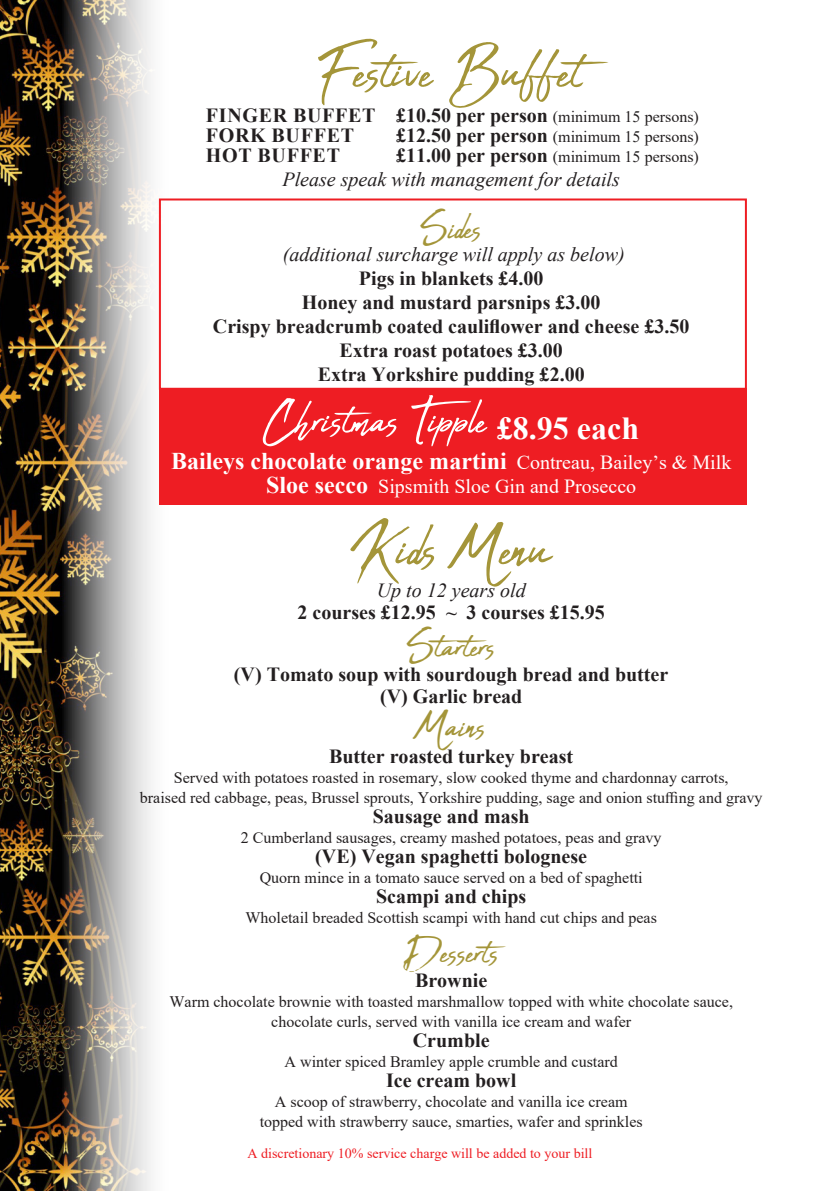
<style>
.page{position:relative;width:840px;height:1191px;background:#fff}
.page>*{position:absolute;margin:0;border:0;box-sizing:border-box;transform-origin:0 0}
.t1{font:76px "Abuget";color:#a49539}
.t2{font:60px "Abuget";color:#fff}
.t3{font:48px "Abuget";color:#a49539}
.t4{font:700 24px "Times New Roman";color:#fff}
.t5{font:700 20px "Times New Roman";color:#231f20}
.t6{font:italic 20px "Times New Roman";color:#231f20}
.t7{font:700 20px "Times New Roman";letter-spacing:.035em;color:#231f20}
.t8{font:20px "Times New Roman";color:#fff}
.t9{font:16px "Times New Roman";color:#231f20}
.t10{font:14px "Times New Roman";color:#ee1d23}
.s1{font-weight:400;font-size:16px}
.s2{font-weight:700;font-size:20px}
.s3{font-family:"Times New Roman";font-weight:700;font-size:32px}
.s4{font-weight:400;font-size:20px}
.s5{font-weight:700;font-size:24px}
</style>
<div class="page">
<img style="left:0;top:0;width:159px;height:1191px">
<div style="left:159px;top:388px;width:587px;height:117px;background:#ee1d23"></div>
<div style="left:159px;top:198px;width:587px;height:192px;border:2px solid #ee1d23"></div>
<p class="t1" style="left:319px;top:28px;width:265px">Festive Buffet</p>
<p class="t7" style="left:206px;top:100px;width:494px">FINGER BUFFET £10.50 per person <span class="s1">(minimum 15 persons)</span></p>
<p class="t7" style="left:206px;top:120px;width:149px">FORK BUFFET</p>
<p class="t9" style="left:396px;top:125px;width:304px"><span class="s2">£12.50 per person</span> (minimum 15 persons)</p>
<p class="t7" style="left:206px;top:140px;width:135px">HOT BUFFET</p>
<p class="t9" style="left:396px;top:145px;width:304px"><span class="s2">£11.00 per person</span> (minimum 15 persons)</p>
<p class="t6" style="left:282px;top:165px;width:339px">Please speak with management for details</p>
<p class="t3" style="left:420px;top:201px;width:63px">Sides</p>
<p class="t6" style="left:282px;top:240px;width:343px">(additional surcharge will apply as below)</p>
<p class="t5" style="left:358px;top:264px;width:186px">Pigs in blankets £4.00</p>
<p class="t5" style="left:302px;top:288px;width:300px">Honey and mustard parsnips £3.00</p>
<p class="t5" style="left:213px;top:312px;width:478px">Crispy breadcrumb coated cauliflower and cheese £3.50</p>
<p class="t5" style="left:339px;top:336px;width:225px">Extra roast potatoes £3.00</p>
<p class="t5" style="left:317px;top:360px;width:268px">Extra Yorkshire pudding £2.00</p>
<p class="t2" style="left:263px;top:386px;width:377px">Christmas Tipple <span class="s3">£8.95 each</span></p>
<p class="t4" style="left:171px;top:443px;width:561px">Baileys chocolate orange martini <span class="s4">Contreau, Bailey’s &amp; Milk</span></p>
<p class="t8" style="left:266px;top:472px;width:371px"><span class="s5">Sloe secco</span> Sipsmith Sloe Gin and Prosecco</p>
<p class="t1" style="left:351px;top:505px;width:202px">Kids Menu</p>
<p class="t6" style="left:376px;top:576px;width:150px">Up to 12 years old</p>
<p class="t5" style="left:297px;top:598px;width:309px">2 courses £12.95 ~ 3 courses £15.95</p>
<p class="t3" style="left:406px;top:619px;width:90px">Starters</p>
<p class="t5" style="left:234px;top:660px;width:435px">(V) Tomato soup with sourdough bread and butter</p>
<p class="t5" style="left:380px;top:682px;width:144px">(V) Garlic bread</p>
<p class="t3" style="left:416px;top:699px;width:71px">Mains</p>
<p class="t5" style="left:329px;top:742px;width:245px">Butter roasted turkey breast</p>
<p class="t9" style="left:174px;top:766px;width:556px">Served with potatoes roasted in rosemary, slow cooked thyme and chardonnay carrots,</p>
<p class="t9" style="left:140px;top:786px;width:623px">braised red cabbage, peas, Brussel sprouts, Yorkshire pudding, sage and onion stuffing and gravy</p>
<p class="t5" style="left:372px;top:802px;width:158px">Sausage and mash</p>
<p class="t9" style="left:241px;top:826px;width:422px">2 Cumberland sausages, creamy mashed potatoes, peas and gravy</p>
<p class="t5" style="left:315px;top:842px;width:273px">(VE) Vegan spaghetti bolognese</p>
<p class="t9" style="left:259px;top:866px;width:384px">Quorn mince in a tomato sauce served on a bed of spaghetti</p>
<p class="t5" style="left:376px;top:882px;width:152px">Scampi and chips</p>
<p class="t9" style="left:245px;top:906px;width:413px">Wholetail breaded Scottish scampi with hand cut chips and peas</p>
<p class="t3" style="left:403px;top:925px;width:96px">Desserts</p>
<p class="t5" style="left:415px;top:966px;width:74px">Brownie</p>
<p class="t9" style="left:169px;top:990px;width:565px">Warm chocolate brownie with toasted marshmallow topped with white chocolate sauce,</p>
<p class="t9" style="left:271px;top:1010px;width:361px">chocolate curls, served with vanilla ice cream and wafer</p>
<p class="t5" style="left:412px;top:1026px;width:78px">Crumble</p>
<p class="t9" style="left:284px;top:1050px;width:334px">A winter spiced Bramley apple crumble and custard</p>
<p class="t5" style="left:386px;top:1066px;width:131px">Ice cream bowl</p>
<p class="t9" style="left:275px;top:1090px;width:354px">A scoop of strawberry, chocolate and vanilla ice cream</p>
<p class="t9" style="left:259px;top:1110px;width:384px">topped with strawberry sauce, smarties, wafer and sprinkles</p>
<p class="t10" style="left:247px;top:1143px;width:346px">A discretionary 10% service charge will be added to your bill</p>
</div>
